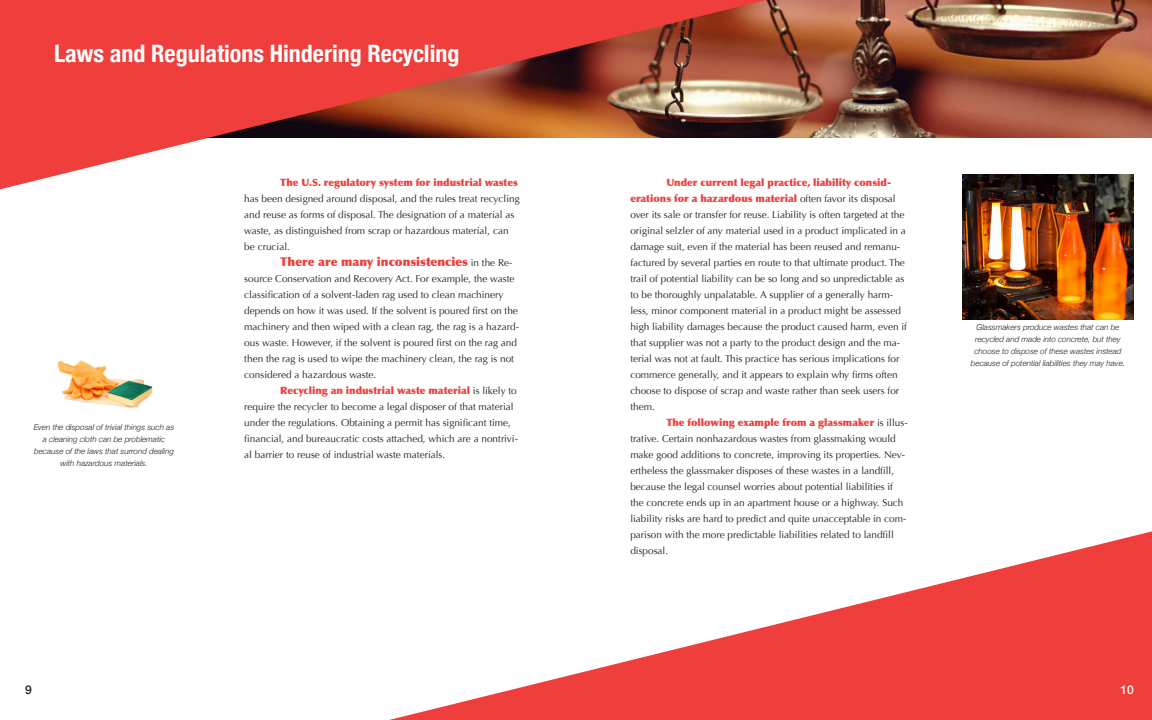
<style>
.page{position:relative;width:1152px;height:720px;background:#fff}
.page>*{position:absolute;margin:0;border:0;box-sizing:border-box;transform-origin:0 0}
.t1{font:700 condensed 24px "Helvetica Neue";color:#fff}
.t2{font:900 12px "Optima";color:#ef3e3b}
.t3{font:500 12px "Helvetica Neue";color:#fff}
.t4{font:500 12px "Helvetica Neue";color:#231f20}
.t5{font:10px/16px "Optima";color:#231f20}
.t6{font:900 10px "Optima";color:#ef3e3b}
.t7{font:italic 300 8px/12px "Helvetica Neue";color:#231f20;text-align:center}
.s1{font-weight:400;font-size:10px;color:#231f20}
.s2{font-weight:900;color:#ef3e3b}
</style>
<div class="page">
<img style="left:766px;top:0;width:386px;height:138px">
<svg style="left:0;top:0;width:766px;height:189px;fill:#ef3e3b"></svg>
<svg style="left:389px;top:531px;width:763px;height:189px"></svg>
<img style="left:962px;top:174px;width:172px;height:146px">
<img style="left:57px;top:360px;width:96px;height:48px">
<h1 class="t1" style="left:54px;top:39px;width:407px">Laws and Regulations Hindering Recycling</h1>
<p class="t7" style="left:34px;top:421px;width:142px">Even the disposal of trivial things such as a cleaning cloth can be problematic because of the laws that surrond dealing with hazardous materials.</p>
<p class="t6" style="left:280px;top:176px;width:239px">The U.S. regulatory system for industrial wastes</p>
<p class="t5" style="left:244px;top:191px;width:277px">has been designed around disposal, and the rules treat recycling and reuse as forms of disposal. The designation of a material as waste, as distinguished from scrap or hazardous material, can be crucial.</p>
<p class="t2" style="left:280px;top:254px;width:234px">There are many inconsistencies <span class="s1">in the Re-</span></p>
<p class="t5" style="left:244px;top:271px;width:276px">source Conservation and Recovery Act. For example, the waste classification of a solvent-laden rag used to clean machinery depends on how it was used. If the solvent is poured first on the machinery and then wiped with a clean rag, the rag is a hazard&shy;ous waste. However, if the solvent is poured first on the rag and then the rag is used to wipe the machinery clean, the rag is not considered a hazardous waste.</p>
<p class="t5" style="left:244px;top:383px;width:275px;text-indent:36px"><span class="s2">Recycling an industrial waste material</span> is likely to require the recycler to become a legal disposer of that material under the regulations. Obtaining a permit has significant time, financial, and bureaucratic costs attached, which are a nontrivi&shy;al barrier to reuse of industrial waste materials.</p>
<p class="t5" style="left:630px;top:175px;width:278px;text-indent:36px"><span class="s2">Under current legal practice, liability consid&shy;erations for a hazardous material</span> often favor its disposal over its sale or transfer for reuse. Liability is often targeted at the original selzler of any material used in a product implicated in a damage suit, even if the material has been reused and remanu&shy;factured by several parties en route to that ultimate product. The trail of potential liability can be so long and so unpredictable as to be thoroughly unpalatable. A supplier of a generally harm&shy;less, minor component material in a product might be assessed high liability damages because the product caused harm, even if that supplier was not a party to the product design and the ma&shy;terial was not at fault. This practice has serious implications for commerce generally, and it appears to explain why firms often choose to dispose of scrap and waste rather than seek users for them.</p>
<p class="t5" style="left:630px;top:415px;width:279px;text-indent:36px"><span class="s2">The following example from a glassmaker</span> is illus&shy;trative. Certain nonhazardous wastes from glassmaking would make good additions to concrete, improving its properties. Nev&shy;ertheless the glassmaker disposes of these wastes in a landfill, because the legal counsel worries about potential liabilities if the concrete ends up in an apartment house or a highway. Such liability risks are hard to predict and quite unacceptable in com&shy;parison with the more predictable liabilities related to landfill disposal.</p>
<p class="t7" style="left:971px;top:321px;width:156px">Glassmakers produce wastes that can be recycled and made into concrete, but they choose to dispose of these wastes instead because of potential liabilities they may have.</p>
<p class="t4" style="left:25px;top:682px;width:8px">9</p>
<p class="t3" style="left:1121px;top:682px;width:15px">10</p>
</div>
